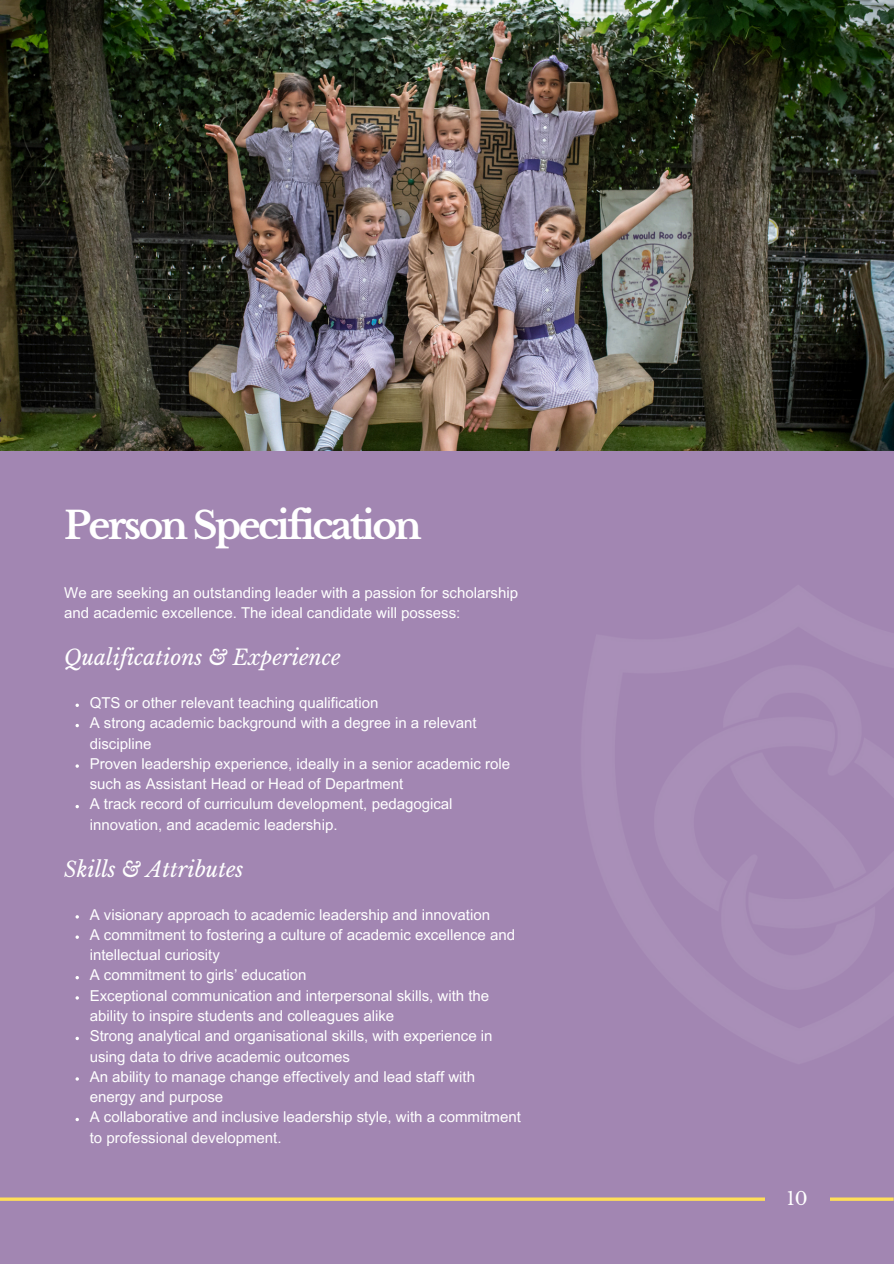
<style>
.page{position:relative;width:894px;height:1264px;background:#fff}
.page>*{position:absolute;margin:0;border:0;box-sizing:border-box;transform-origin:0 0}
.t1{font:700 37.5px "Libre Baskerville";letter-spacing:-.07em;color:#fff}
.t2{font:italic 21px "Libre Baskerville";color:#fff}
.t3{font:18px "Libre Baskerville";color:#fff}
.t4{font:15px/20.2px "Arial MT Pro";color:#fff}
</style>
<div class="page">
<div style="left:0;top:0;width:893px;height:1263px;background:#a286b2"></div>
<img style="left:0;top:0;width:893px;height:450px">
<hr style="left:0;top:1197px;width:893px;height:3px;background:#ffde59">
<div style="left:764px;top:1166px;width:65px;height:65px;background:#a286b2"></div>
<svg style="left:75px;top:703px;width:4px;height:4px"></svg>
<svg style="left:75px;top:724px;width:4px;height:3px"></svg>
<svg style="left:75px;top:805px;width:4px;height:3px"></svg>
<svg style="left:75px;top:1036px;width:4px;height:4px"></svg>
<svg style="left:75px;top:1117px;width:4px;height:4px"></svg>
<p class="t1" style="left:64px;top:502px;width:359px">Person Specification</p>
<p class="t4" style="left:64px;top:584px;width:455px">We are seeking an outstanding leader with a passion for scholarship and academic excellence. The ideal candidate will possess:</p>
<h1 class="t2" style="left:64px;top:645px;width:278px">Qualifications &amp; Experience</h1>
<p class="t4" style="left:90px;top:694px;width:290px">QTS or other relevant teaching qualification</p>
<h2 class="t4" style="left:90px;top:714px;width:388px">A strong academic background with a degree in a relevant discipline</h2>
<p class="t4" style="left:90px;top:755px;width:422px">Proven leadership experience, ideally in a senior academic role such as Assistant Head or Head of Department</p>
<p class="t4" style="left:90px;top:795px;width:364px">A track record of curriculum development, pedagogical innovation, and academic leadership.</p>
<p class="t2" style="left:64px;top:856px;width:181px">Skills &amp; Attributes</p>
<p class="t4" style="left:90px;top:906px;width:402px">A visionary approach to academic leadership and innovation</p>
<h2 class="t4" style="left:90px;top:926px;width:427px">A commitment to fostering a culture of academic excellence and intellectual curiosity</h2>
<p class="t4" style="left:90px;top:966px;width:218px">A commitment to girls’ education</p>
<p class="t4" style="left:90px;top:987px;width:401px">Exceptional communication and interpersonal skills, with the ability to inspire students and colleagues alike</p>
<p class="t4" style="left:90px;top:1027px;width:404px">Strong analytical and organisational skills, with experience in using data to drive academic outcomes</p>
<p class="t4" style="left:90px;top:1068px;width:387px">An ability to manage change effectively and lead staff with energy and purpose</p>
<p class="t4" style="left:90px;top:1108px;width:432px">A collaborative and inclusive leadership style, with a commitment to professional development.</p>
<p class="t3" style="left:786px;top:1187px;width:22px">10</p>
</div>
